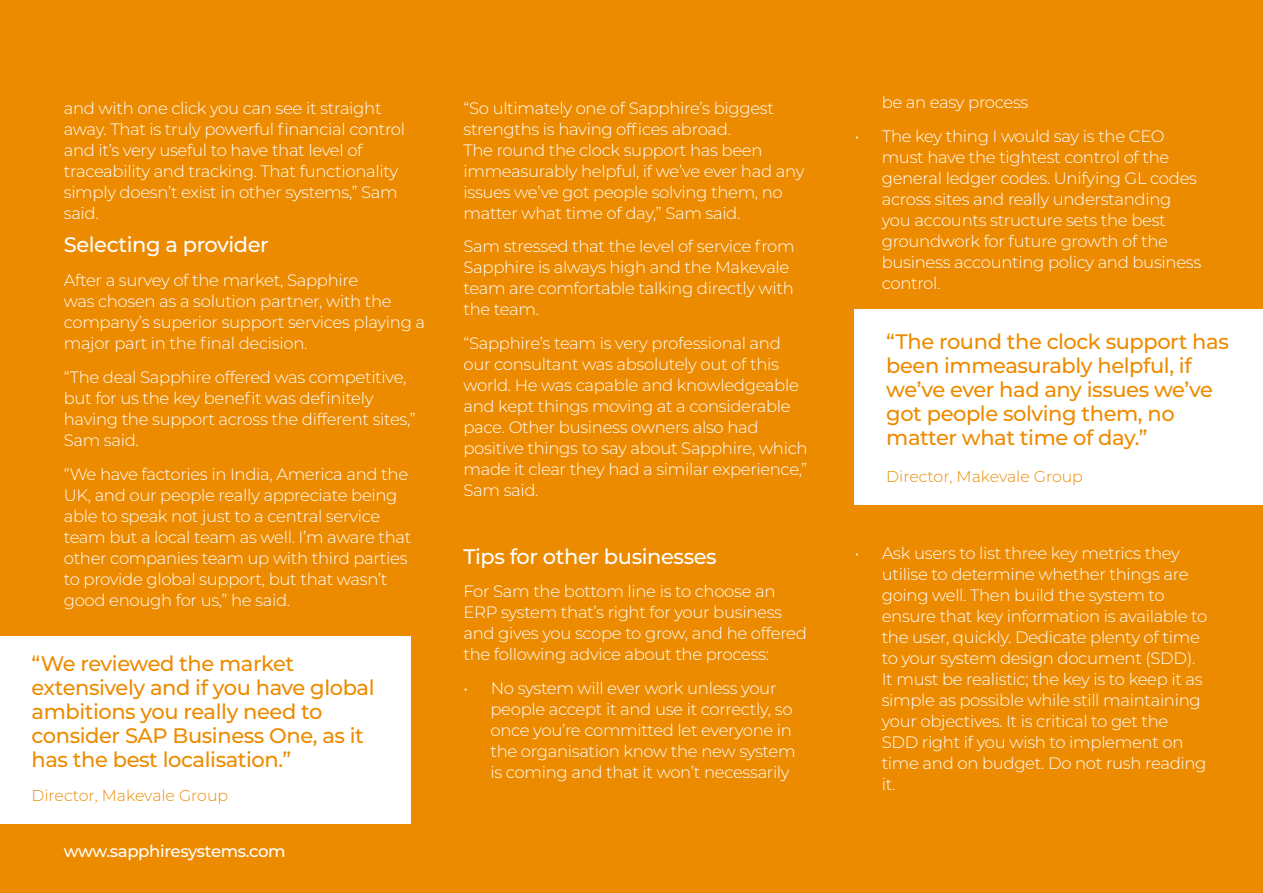
<style>
.page{position:relative;width:1263px;height:893px;background:#ed8b00}
.page>*{position:absolute;margin:0;border:0;box-sizing:border-box;transform-origin:0 0}
.t1{font:500 21px/24px "Montserrat";letter-spacing:-.02em;color:#ed8b00}
.t2{font:500 21px "Montserrat";letter-spacing:-.02em;color:#fff}
.t3{font:300 16.5px/21px "Montserrat";letter-spacing:-.02em;color:#fff}
.t4{font:500 16.5px "Montserrat";letter-spacing:-.02em;color:#fff}
.t5{font:300 15.75px "Montserrat";color:#ed8b00}
</style>
<div class="page">
<div style="left:0;top:636px;width:410px;height:187px;background:#fff"></div>
<div style="left:855px;top:309px;width:408px;height:196px;background:#fff"></div>
<p class="t3" style="left:64px;top:97px;width:343px">and with one click you can see it straight away. That is truly powerful financial control and it’s very useful to have that level of traceability and tracking. That functionality simply doesn’t exist in other systems,” Sam said.</p>
<p class="t2" style="left:64px;top:230px;width:207px">Selecting a provider</p>
<p class="t3" style="left:64px;top:269px;width:363px">After a survey of the market, Sapphire<br>was chosen as a solution partner, with the company’s superior support services playing a major part in the final decision.</p>
<p class="t3" style="left:64px;top:366px;width:353px">“The deal Sapphire offered was competitive, but for us the key benefit was definitely having the support across the different sites,” Sam said.</p>
<p class="t3" style="left:64px;top:463px;width:349px">“We have factories in India, America and the UK, and our people really appreciate being able to speak not just to a central service team but a local team as well. I’m aware that other companies team up with third parties to provide global support, but that wasn’t good enough for us,” he said.</p>
<p class="t1" style="left:32px;top:650px;width:344px">“We reviewed the market extensively and if you have global ambitions you really need to consider SAP Business One, as it has the best localisation.”</p>
<p class="t5" style="left:32px;top:785px;width:198px">Director, Makevale Group</p>
<p class="t4" style="left:64px;top:839px;width:223px">www.sapphiresystems.com</p>
<p class="t3" style="left:463px;top:97px;width:342px">“So ultimately one of Sapphire’s biggest strengths is having offices abroad.<br>The round the clock support has been immeasurably helpful, if we’ve ever had any issues we’ve got people solving them, no matter what time of day,” Sam said.</p>
<p class="t3" style="left:463px;top:236px;width:333px">Sam stressed that the level of service from Sapphire is always high and the Makevale team are comfortable talking directly with the team.</p>
<p class="t3" style="left:463px;top:332px;width:345px">“Sapphire’s team is very professional and our consultant was absolutely out of this world. He was capable and knowledgeable and kept things moving at a considerable pace. Other business owners also had positive things to say about Sapphire, which made it clear they had a similar experience,” Sam said.</p>
<p class="t2" style="left:463px;top:542px;width:255px">Tips for other businesses</p>
<p class="t3" style="left:463px;top:581px;width:345px">For Sam the bottom line is to choose an ERP system that’s right for your business and gives you scope to grow, and he offered the following advice about the process:</p>
<p class="t3" style="left:490px;top:677px;width:307px;text-indent:-27px">• No system will ever work unless your people accept it and use it correctly, so once you’re committed let everyone in the organisation know the new system is coming and that it won’t necessarily</p>
<p class="t3" style="left:882px;top:91px;width:148px">be an easy process</p>
<p class="t3" style="left:882px;top:125px;width:321px;text-indent:-27px">• The key thing I would say is the CEO must have the tightest control of the general ledger codes. Unifying GL codes across sites and really understanding you accounts structure sets the best groundwork for future growth of the business accounting policy and business control.</p>
<p class="t1" style="left:886px;top:329px;width:344px">“The round the clock support has been immeasurably helpful, if we’ve ever had any issues we’ve got people solving them, no matter what time of day.”</p>
<p class="t5" style="left:886px;top:465px;width:198px">Director, Makevale Group</p>
<p class="t3" style="left:882px;top:542px;width:327px;text-indent:-27px">• Ask users to list three key metrics they utilise to determine whether things are going well. Then build the system to ensure that key information is available to the user, quickly. Dedicate plenty of time to your system design document (SDD).<br>It must be realistic; the key is to keep it as simple as possible while still maintaining your objectives. It is critical to get the SDD right if you wish to implement on time and on budget. Do not rush reading it.</p>
</div>
